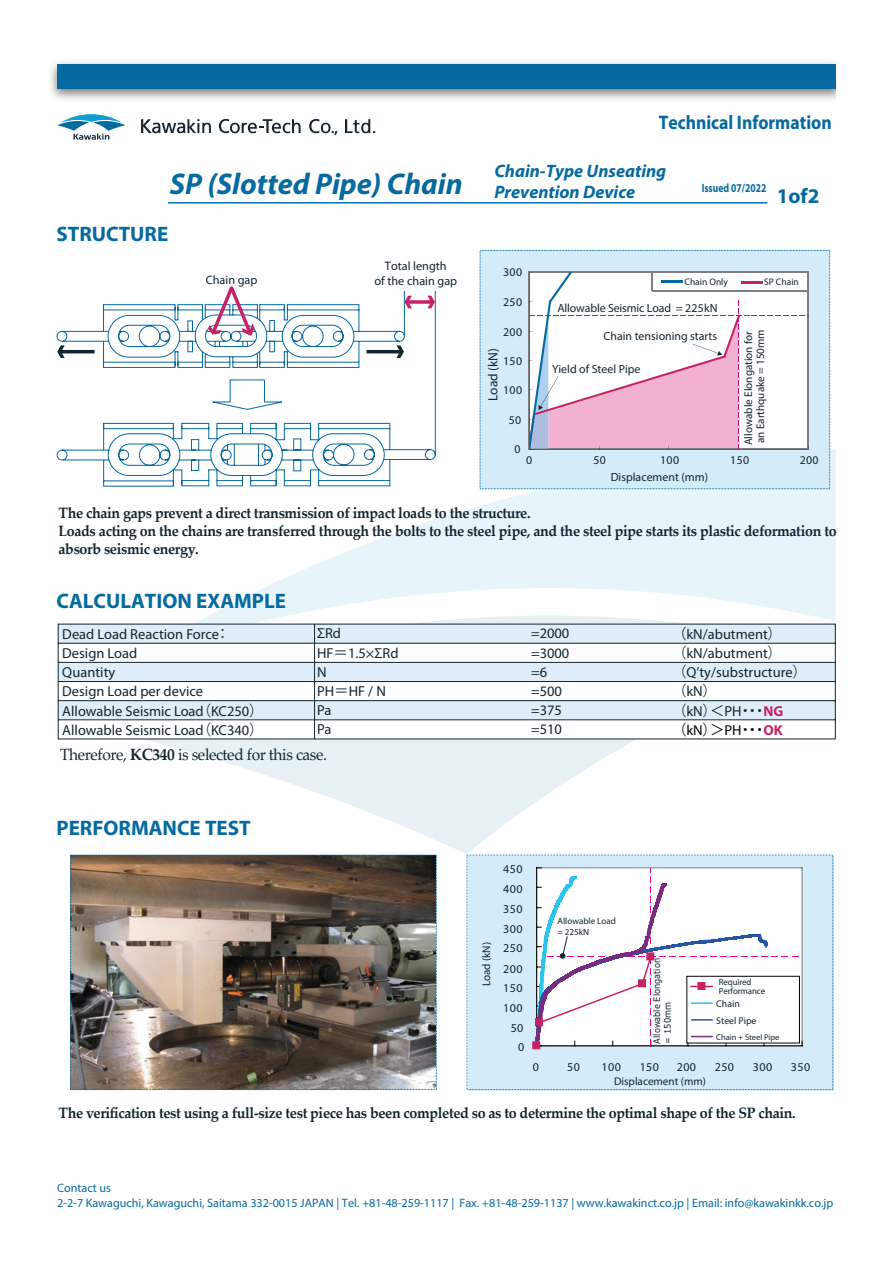
<style>
.page{position:relative;width:895px;height:1263px;background:#fff}
.page>*{position:absolute;margin:0;border:0;box-sizing:border-box;transform-origin:0 0}
.t1{font:italic 700 30px "Myriad Pro";color:#046a9f}
.t2{font:700 21px "Myriad Pro";color:#046a9f}
.t3{font:700 19.65px "Myriad Pro";color:#046a9f;scale:.9 1}
.t4{font:italic 700 18px "Myriad Pro";color:#046a9f}
.t5{font:16.35px "Palatino Linotype";letter-spacing:-.025em;color:#112530;scale:.95 1}
.t6{font:700 15px/18px "Palatino Linotype";letter-spacing:-.025em;color:#112530;scale:.95 1}
.t7{font:14.4px/19.2px "Myriad Pro";color:#112530}
.t8{font:14.4px/19.2px "Koz Go Pro Regular 90 msp RKSJ H";color:#112530}
.t9{font:13.35px "Myriad Pro";color:#112530}
.t10{font:12.3px/14.7px "Myriad Pro";color:#112530;text-align:center}
.t11{font:12.15px/15px "Myriad Pro";color:#046a9f}
.t12{font:12px "Myriad Pro";letter-spacing:.035em;color:#112530}
.t13{font:700 12px "Myriad Pro";color:#046a9f;scale:.8 1}
.t14{font:11.85px "Myriad Pro";color:#112530}
.t15{font:11.1px/11.9px "Myriad Pro";color:#112530}
.t16{font:9.75px/16.6px "Myriad Pro";color:#112530}
.t17{font:9.45px "Myriad Pro";color:#112530}
.t18{font:9.15px/10.9px "Verdana";color:#112530;scale:.91 1}
.t19{font:9.15px/10.9px "Myriad Pro";color:#112530}
.t20{font:9px/9.8px "Myriad Pro";letter-spacing:-.01em;color:#112530}
.t21{font:8.4px "Myriad Pro";color:#112530}
.s1{font-family:"Koz Go Pro Regular 90 msp RKSJ H"}
.s2{font-family:"Koz Go Pro Regular 90 msp RKSJ H";color:#030303}
.s3{font-family:"Myriad Pro"}
.s4{font-family:"Myriad Pro";font-weight:700;color:#c82267}
.s5{color:#030303}
.s6{font-family:"Myriad Pro";color:#030303}
.s7{font-weight:700}
</style>
<div class="page">
<img style="left:51px;top:62px;width:784px;height:38px">
<div style="left:57px;top:64px;width:779px;height:24px;background:#046a9f"></div>
<hr style="left:168px;top:202px;width:599px;height:2px;background:#0072bc">
<svg style="left:57px;top:114px;width:68px;height:26px"></svg>
<svg style="left:219px;top:119px;width:81px;height:14px"></svg>
<svg style="left:141px;top:119px;width:70px;height:14px"></svg>
<svg style="left:309px;top:119px;width:28px;height:16px"></svg>
<svg style="left:345px;top:119px;width:30px;height:14px"></svg>
<svg style="left:58px;top:739px;width:777px;height:115px"></svg>
<svg style="left:196px;top:448px;width:639px;height:176px;fill:#e7f5fa"></svg>
<div style="left:835px;top:0;width:59px;height:1263px;background:#fff"></div>
<img style="left:72px;top:856px;width:363px;height:232px">
<div style="left:467px;top:856px;width:366px;height:234px;background:#d4ecf9"></div>
<svg style="left:532px;top:1041px;width:8px;height:8px"></svg>
<svg style="left:533px;top:867px;width:269px;height:181px;background:#efedf2"></svg>
<div style="left:70px;top:854px;width:367px;height:236px;border:1px dashed #046a9f"></div>
<svg style="left:58px;top:624px;width:777px;height:115px"></svg>
<svg style="left:57px;top:290px;width:379px;height:197px"></svg>
<div style="left:480px;top:250px;width:349px;height:239px;background:#d4ecf9"></div>
<hr style="left:528px;top:271px;width:280px;height:2px;background:#7f8083">
<hr style="left:528px;top:271px;width:1px;height:179px;background:#7f8083">
<svg style="left:529px;top:272px;width:279px;height:178px;background:#f3e0eb"></svg>
<hr style="left:651px;top:290px;width:157px;height:1px;background:#7f8083">
<h3 class="t3" style="left:658px;top:110px;width:194px">Technical Information</h3>
<p class="t4" style="left:494px;top:159px;width:173px">Chain-Type Unseating</p>
<h1 class="t1" style="left:170px;top:164px;width:466px">SP (Slotted Pipe) Chain <sub>Prevention</sub> <sub>Device</sub></h1>
<h2 class="t2" style="left:56px;top:220px;width:113px">STRUCTURE</h2>
<p class="t13" style="left:701px;top:180px;width:82px">Issued 07/2022</p>
<h2 class="t2" style="left:776px;top:182px;width:44px">1of2</h2>
<p class="t10" style="left:205px;top:272px;width:53px">Chain gap</p>
<p class="t10" style="left:374px;top:259px;width:84px">Total length<br>of the chain gap</p>
<p class="t14" style="left:503px;top:265px;width:21px">300</p>
<p class="t14" style="left:503px;top:295px;width:21px">250</p>
<p class="t14" style="left:503px;top:324px;width:21px">200</p>
<p class="t9" style="left:484px;top:401px;width:55px;rotate:-90deg">Load (kN)</p>
<p class="t14" style="left:503px;top:354px;width:21px">150</p>
<p class="t14" style="left:503px;top:383px;width:21px">100</p>
<p class="t14" style="left:508px;top:412px;width:14px">50</p>
<p class="t14" style="left:514px;top:442px;width:8px">0</p>
<p class="t17" style="left:684px;top:276px;width:45px">Chain Only</p>
<p class="t17" style="left:763px;top:276px;width:36px">SP Chain</p>
<p class="t14" style="left:557px;top:301px;width:161px">Allowable Seismic Load = 225kN</p>
<p class="t14" style="left:603px;top:329px;width:115px">Chain tensioning starts</p>
<p class="t14" style="left:552px;top:362px;width:90px">Yield of Steel Pipe</p>
<p class="t15" style="left:742px;top:445px;width:118px;rotate:-90deg">Allowable Elongation for an Earthquake = 150mm</p>
<p class="t14" style="left:526px;top:453px;width:8px">0</p>
<p class="t14" style="left:593px;top:453px;width:14px">50</p>
<p class="t14" style="left:659px;top:453px;width:21px">100</p>
<p class="t14" style="left:729px;top:453px;width:21px">150</p>
<p class="t14" style="left:799px;top:453px;width:21px">200</p>
<p class="t14" style="left:610px;top:469px;width:99px">Displacement (mm)</p>
<p class="t6" style="left:58px;top:503px;width:820px">The chain gaps prevent a direct transmission of impact loads to the structure.<br>Loads acting on the chains are transferred through the bolts to the steel pipe, and the steel pipe starts its plastic deformation to absorb seismic energy.</p>
<h2 class="t2" style="left:56px;top:587px;width:231px">CALCULATION EXAMPLE</h2>
<p class="t7" style="left:62px;top:624px;width:202px">Dead Load Reaction Force<span class="s1">：<br></span>Design Load<br>Quantity<br>Design Load per device<br>Allowable Seismic Load<span class="s1">（</span>KC250<span class="s1">）<br></span>Allowable Seismic Load<span class="s1">（</span>KC340<span class="s1">）</span></p>
<p class="t7" style="left:317px;top:624px;width:83px">ΣRd<br>HF<span class="s1">＝</span>1.5×ΣRd<br>N<br>PH<span class="s1">＝</span>HF / N<br>Pa<br>Pa</p>
<p class="t7" style="left:530px;top:624px;width:40px">=2000 =3000 =6 =500 =375 =510</p>
<p class="t7" style="left:672px;top:624px;width:136px"><span class="s2">（</span>kN/abutment<span class="s1">）（</span>kN/abutment<span class="s1">）（</span>Q’ty/substructure<span class="s1">）</span></p>
<p class="t8" style="left:672px;top:682px;width:112px">（<span class="s3">kN</span>）<br>（<span class="s3">kN</span>）＜<span class="s3">PH</span>・・・<span class="s4">NG</span><span class="s5">（</span><span class="s6">kN</span><span class="s5">）＞</span><span class="s6">PH</span><span class="s5">・・・</span><span class="s4">OK</span></p>
<p class="t5" style="left:60px;top:742px;width:282px">Therefore, <span class="s7">KC340</span> is selected for this case.</p>
<h2 class="t2" style="left:56px;top:814px;width:195px">PERFORMANCE TEST</h2>
<p class="t15" style="left:480px;top:986px;width:46px;rotate:-90deg">Load (kN)</p>
<p class="t12" style="left:503px;top:862px;width:21px">450</p>
<p class="t12" style="left:503px;top:881px;width:21px">400</p>
<p class="t12" style="left:503px;top:902px;width:21px">350</p>
<p class="t12" style="left:503px;top:921px;width:21px">300</p>
<p class="t12" style="left:503px;top:941px;width:21px">250</p>
<p class="t12" style="left:503px;top:961px;width:21px">200</p>
<p class="t12" style="left:503px;top:980px;width:21px">150</p>
<p class="t12" style="left:503px;top:1000px;width:21px">100</p>
<p class="t12" style="left:510px;top:1020px;width:14px">50</p>
<p class="t12" style="left:518px;top:1040px;width:8px">0</p>
<p class="t19" style="left:557px;top:915px;width:60px">Allowable Load = 225kN</p>
<p class="t18" style="left:650px;top:1043px;width:95px;rotate:-90deg">Allowable Elongation = 150mm</p>
<p class="t20" style="left:718px;top:976px;width:48px">Required<br>Performance</p>
<p class="t16" style="left:716px;top:995px;width:42px">Chain<br>Steel Pipe</p>
<p class="t21" style="left:716px;top:1032px;width:65px">Chain + Steel Pipe</p>
<p class="t12" style="left:532px;top:1059px;width:8px">0</p>
<p class="t12" style="left:567px;top:1059px;width:14px">50</p>
<p class="t12" style="left:601px;top:1059px;width:21px">100</p>
<p class="t12" style="left:639px;top:1059px;width:21px">150</p>
<p class="t12" style="left:676px;top:1059px;width:21px">200</p>
<p class="t12" style="left:714px;top:1059px;width:21px">250</p>
<p class="t12" style="left:752px;top:1059px;width:21px">300</p>
<p class="t12" style="left:790px;top:1059px;width:21px">350</p>
<p class="t15" style="left:614px;top:1075px;width:93px">Displacement (mm)</p>
<p class="t6" style="left:58px;top:1103px;width:777px">The verification test using a full-size test piece has been completed so as to determine the optimal shape of the SP chain.</p>
<p class="t11" style="left:57px;top:1180px;width:777px">Contact us<br>2-2-7 Kawaguchi, Kawaguchi, Saitama 332-0015 JAPAN | Tel. +81-48-259-1117 | Fax. +81-48-259-1137 | www.kawakinct.co.jp | Email: info@kawakinkk.co.jp</p>
</div>
